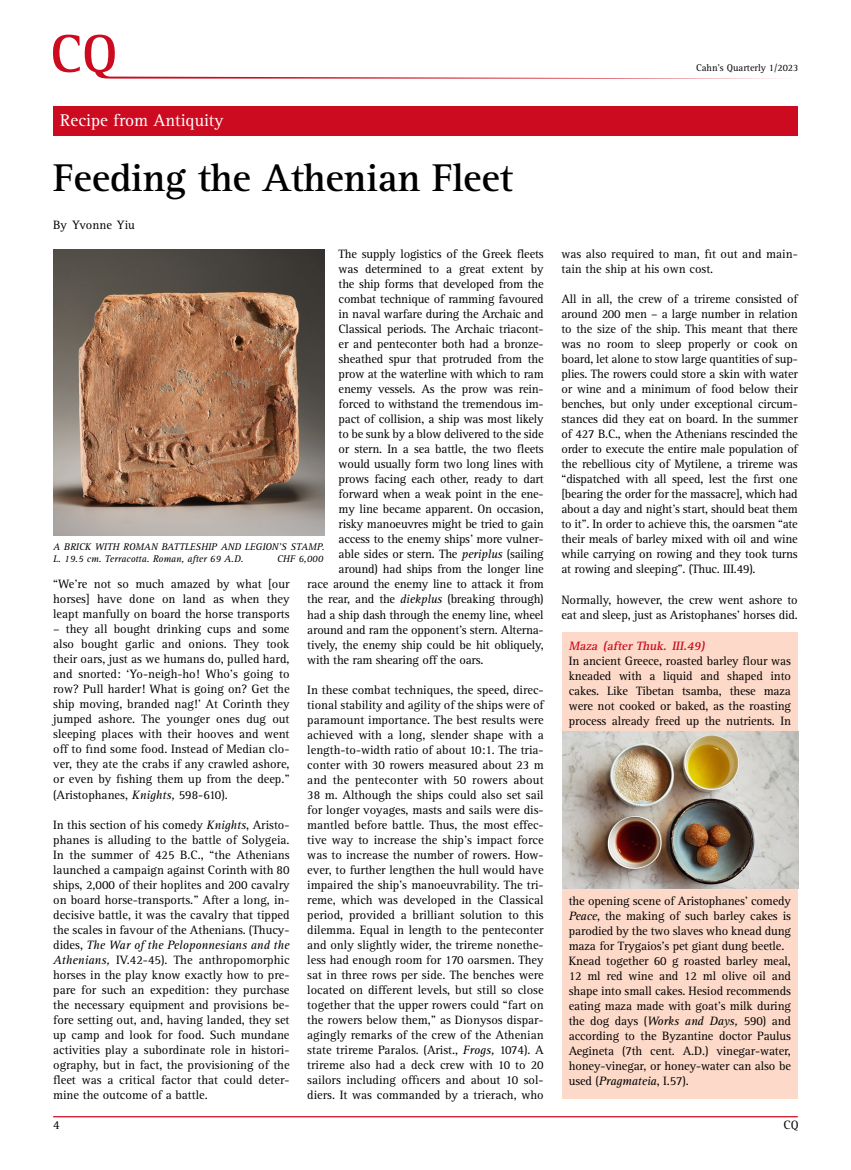
<style>
.page{position:relative;width:851px;height:1170px;background:#fff}
.page>*{position:absolute;margin:0;border:0;box-sizing:border-box;transform-origin:0 0}
.t1{font:700 40px "Rotis Serif Std";letter-spacing:-.01em;color:#000}
.t2{font:17.5px "Rotis Serif Std";color:#fff}
.t3{font:12.5px/15px "Rotis Serif Std";letter-spacing:-.015em;color:#000;text-align:justify}
.t4{font:italic 700 12.5px "Rotis Serif Std";color:#cd0b20}
.t5{font:italic 10px/12px "Rotis Serif Std";color:#000}
.t6{font:10px "Rotis Serif Std";color:#000}
.s1{font-style:italic}
</style>
<div class="page">
<hr style="left:53px;top:1115px;width:744px;height:2px;background:#cd0b20">
<svg style="left:53px;top:35px;width:731px;height:44px"></svg>
<div style="left:53px;top:106px;width:744px;height:30px;background:#cd0b20"></div>
<img style="left:53px;top:249px;width:271px;height:287px">
<div style="left:562px;top:632px;width:236px;height:466px;background:#fcd9c8"></div>
<img style="left:562px;top:731px;width:236px;height:157px">
<p class="t6" style="left:696px;top:62px;width:104px">Cahn’s Quarterly 1/2023</p>
<h2 class="t2" style="left:60px;top:110px;width:165px">Recipe from Antiquity</h2>
<h1 class="t1" style="left:53px;top:154px;width:461px">Feeding the Athenian Fleet</h1>
<p class="t3" style="left:53px;top:217px;width:83px">By Yvonne Yiu</p>
<p class="t3" style="left:338px;top:247px;width:206px">The supply logistics of the Greek fleets</p>
<p class="t3" style="left:338px;top:262px;width:206px">was determined to a great extent by</p>
<p class="t3" style="left:338px;top:277px;width:206px">the ship forms that developed from the</p>
<p class="t3" style="left:338px;top:292px;width:206px">combat technique of ramming favoured</p>
<p class="t3" style="left:338px;top:307px;width:206px">in naval warfare during the Archaic and</p>
<p class="t3" style="left:338px;top:322px;width:206px">Classical periods. The Archaic triacont-</p>
<p class="t3" style="left:338px;top:337px;width:206px">er and penteconter both had a bronze-</p>
<p class="t3" style="left:338px;top:352px;width:206px">sheathed spur that protruded from the</p>
<p class="t3" style="left:338px;top:367px;width:206px">prow at the waterline with which to ram</p>
<p class="t3" style="left:338px;top:382px;width:206px">enemy vessels. As the prow was rein-</p>
<p class="t3" style="left:338px;top:397px;width:206px">forced to withstand the tremendous im-</p>
<p class="t3" style="left:338px;top:412px;width:206px">pact of collision, a ship was most likely</p>
<p class="t3" style="left:338px;top:427px;width:206px">to be sunk by a blow delivered to the side</p>
<p class="t3" style="left:338px;top:442px;width:206px">or stern. In a sea battle, the two fleets</p>
<p class="t3" style="left:338px;top:457px;width:206px">would usually form two long lines with</p>
<p class="t3" style="left:338px;top:472px;width:206px">prows facing each other, ready to dart</p>
<p class="t3" style="left:338px;top:487px;width:206px">forward when a weak point in the ene-</p>
<p class="t3" style="left:338px;top:502px;width:206px">my line became apparent. On occasion,</p>
<p class="t3" style="left:338px;top:517px;width:206px">risky manoeuvres might be tried to gain</p>
<p class="t3" style="left:338px;top:532px;width:206px">access to the enemy ships’ more vulner-</p>
<p class="t3" style="left:338px;top:547px;width:206px">able sides or stern. The <span class="s1">periplus</span> (sailing</p>
<p class="t3" style="left:338px;top:562px;width:206px">around) had ships from the longer line</p>
<p class="t3" style="left:307px;top:577px;width:238px">race around the enemy line to attack it from</p>
<p class="t3" style="left:307px;top:592px;width:238px">the rear, and the <span class="s1">diekplus</span> (breaking through)</p>
<p class="t3" style="left:307px;top:607px;width:238px">had a ship dash through the enemy line, wheel</p>
<p class="t3" style="left:307px;top:622px;width:238px">around and ram the opponent’s stern. Alterna-</p>
<p class="t3" style="left:307px;top:637px;width:238px">tively, the enemy ship could be hit obliquely,</p>
<p class="t3" style="left:307px;top:652px;width:178px">with the ram shearing off the oars.</p>
<p class="t3" style="left:307px;top:682px;width:238px">In these combat techniques, the speed, direc&shy;tional stability and agility of the ships were of paramount importance. The best results were achieved with a long, slender shape with a length-to-width ratio of about 10:1. The tria&shy;conter with 30 rowers measured about 23 m and the penteconter with 50 rowers about 38 m. Although the ships could also set sail for longer voyages, masts and sails were dis&shy;mantled before battle. Thus, the most effec&shy;tive way to increase the ship’s impact force was to increase the number of rowers. How&shy;ever, to further lengthen the hull would have impaired the ship’s manoeuvrability. The tri&shy;reme, which was developed in the Classical period, provided a brilliant solution to this dilemma. Equal in length to the penteconter and only slightly wider, the trireme nonethe&shy;less had enough room for 170 oarsmen. They sat in three rows per side. The benches were located on different levels, but still so close together that the upper rowers could “fart on the rowers below them,” as Dionysos dispar&shy;agingly remarks of the crew of the Athenian state trireme Paralos. (Arist., <span class="s1">Frogs,</span> 1074). A trireme also had a deck crew with 10 to 20 sailors including officers and about 10 sol&shy;diers. It was commanded by a trierach, who</p>
<p class="t5" style="left:53px;top:540px;width:273px">A BRICK WITH ROMAN BATTLESHIP AND LEGION'S STAMP.<br>L. 19.5 cm. Terracotta. Roman, after 69 A.D.</p>
<p class="t5" style="left:277px;top:552px;width:48px">CHF 6,000</p>
<p class="t3" style="left:53px;top:577px;width:238px">“We’re not so much amazed by what [our horses] have done on land as when they leapt manfully on board the horse transports</p>
<p class="t3" style="left:53px;top:622px;width:238px">– they all bought drinking cups and some also bought garlic and onions. They took their oars, just as we humans do, pulled hard, and snorted: ‘Yo-neigh-ho! Who’s going to row? Pull harder! What is going on? Get the ship moving, branded nag!’ At Corinth they jumped ashore. The younger ones dug out sleeping places with their hooves and went off to find some food. Instead of Median clo&shy;ver, they ate the crabs if any crawled ashore, or even by fishing them up from the deep.” (Aristophanes, <span class="s1">Knights,</span> 598-610).</p>
<p class="t3" style="left:53px;top:817px;width:238px">In this section of his comedy <span class="s1">Knights</span>, Aristo&shy;phanes is alluding to the battle of Solygeia.<br>In the summer of 425 B.C., “the Athenians launched a campaign against Corinth with 80 ships, 2,000 of their hoplites and 200 cavalry on board horse-transports." After a long, in&shy;decisive battle, it was the cavalry that tipped the scales in favour of the Athenians. (Thucy&shy;dides, <span class="s1">The War of the Peloponnesians and the Athenians,</span> IV.42-45). The anthropomorphic horses in the play know exactly how to pre&shy;pare for such an expedition: they purchase the necessary equipment and provisions be&shy;fore setting out, and, having landed, they set up camp and look for food. Such mundane activities play a subordinate role in histori&shy;ography, but in fact, the provisioning of the fleet was a critical factor that could deter&shy;mine the outcome of a battle.</p>
<p class="t3" style="left:53px;top:1117px;width:8px">4</p>
<p class="t3" style="left:561px;top:247px;width:238px">was also required to man, fit out and main&shy;tain the ship at his own cost.</p>
<p class="t3" style="left:561px;top:292px;width:238px">All in all, the crew of a trireme consisted of around 200 men – a large number in relation to the size of the ship. This meant that there was no room to sleep properly or cook on board, let alone to stow large quantities of sup&shy;plies. The rowers could store a skin with water or wine and a minimum of food below their benches, but only under exceptional circum&shy;stances did they eat on board. In the summer of 427 B.C., when the Athenians rescinded the order to execute the entire male population of the rebellious city of Mytilene, a trireme was “dispatched with all speed, lest the first one [bearing the order for the massacre], which had about a day and night’s start, should beat them to it". In order to achieve this, the oarsmen “ate their meals of barley mixed with oil and wine while carrying on rowing and they took turns at rowing and sleeping". (Thuc. III.49).</p>
<p class="t3" style="left:561px;top:592px;width:238px">Normally, however, the crew went ashore to eat and sleep, just as Aristophanes' horses did.</p>
<p class="t4" style="left:568px;top:638px;width:140px">Maza (after Thuk. III.49)</p>
<p class="t3" style="left:568px;top:653px;width:224px">In ancient Greece, roasted barley flour was kneaded with a liquid and shaped into cakes. Like Tibetan tsamba, these maza were not cooked or baked, as the roasting process already freed up the nutrients. In</p>
<p class="t3" style="left:568px;top:893px;width:224px;text-align:left">the opening scene of Aristophanes' comedy <span class="s1">Peace</span>, the making of such barley cakes is parodied by the two slaves who knead dung maza for Trygaios’s pet giant dung beetle.<br>Knead together 60 g roasted barley meal, 12 ml red wine and 12 ml olive oil and shape into small cakes. Hesiod recommends eating maza made with goat’s milk during the dog days (<span class="s1">Works and Days,</span> 590) and according to the Byzantine doctor Paulus Aegineta (7th cent. A.D.) vinegar-water, honey-vinegar, or honey-water can also be used (<span class="s1">Pragmateia</span>, I.57).</p>
<p class="t3" style="left:783px;top:1117px;width:17px">CQ</p>
</div>
